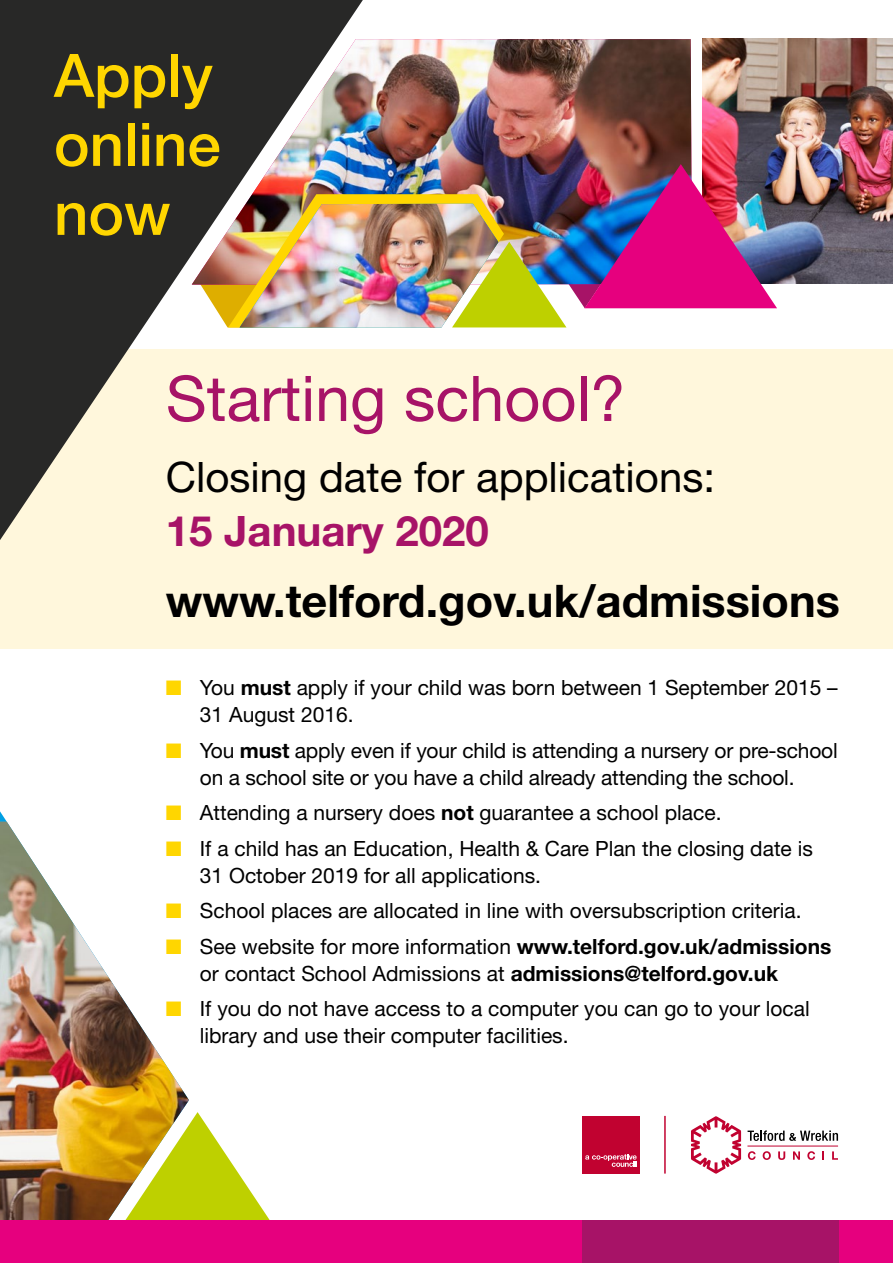
<style>
.page{position:relative;width:893px;height:1263px;background:#fff}
.page>*{position:absolute;margin:0;border:0;box-sizing:border-box;transform-origin:0 0}
.t1{font:63px "Helvetica Neue LT Std";color:#a71367}
.t2{font:500 60px/69px "Helvetica Neue LT Std";color:#ffd600}
.t3{font:700 45px "Helvetica Neue LT Std";color:#000}
.t4{font:42px "Helvetica Neue LT Std";color:#000}
.t5{font:700 42px "Helvetica Neue LT Std";color:#a71367}
.t6{font:21px/27px "Helvetica Neue LT Std";color:#000}
.s1{color:#ffd600}
.s2{font-weight:700}
</style>
<div class="page">
<svg style="left:189px;top:1112px;width:81px;height:108px"></svg>
<img style="left:0;top:821px;width:189px;height:399px">
<div style="left:0;top:349px;width:893px;height:299px;background:#fff7dc"></div>
<img style="left:703px;top:38px;width:190px;height:245px">
<svg style="left:0;top:0;width:363px;height:540px;fill:#282827"></svg>
<div style="left:0;top:1220px;width:893px;height:43px;background:#e6007e"></div>
<svg style="left:748px;top:1130px;width:90px;height:11px"></svg>
<svg style="left:691px;top:1116px;width:50px;height:58px"></svg>
<hr style="left:747px;top:1146px;width:91px;height:1px;background:#c10230">
<svg style="left:748px;top:1151px;width:8px;height:9px"></svg>
<svg style="left:763px;top:1151px;width:8px;height:9px"></svg>
<svg style="left:778px;top:1151px;width:7px;height:9px"></svg>
<svg style="left:793px;top:1151px;width:7px;height:9px"></svg>
<svg style="left:807px;top:1151px;width:8px;height:9px"></svg>
<svg style="left:822px;top:1151px;width:2px;height:9px"></svg>
<svg style="left:832px;top:1151px;width:6px;height:9px"></svg>
<hr style="left:664px;top:1116px;width:2px;height:57px;background:#c10230">
<div style="left:582px;top:1116px;width:57px;height:57px;background:#c10230"></div>
<svg style="left:585px;top:1154px;width:52px;height:13px"></svg>
<div style="left:582px;top:1220px;width:257px;height:43px;background:#a71367"></div>
<img style="left:192px;top:39px;width:500px;height:246px">
<img style="left:200px;top:164px;width:577px;height:164px">
<h2 class="t2" style="left:54px;top:40px;width:168px">Apply online now</h2>
<h1 class="t1" style="left:166px;top:361px;width:461px">Starting school?</h1>
<h3 class="t4" style="left:166px;top:452px;width:551px">Closing date for applications:</h3>
<h3 class="t5" style="left:166px;top:505px;width:324px">15 January 2020</h3>
<h3 class="t3" style="left:166px;top:573px;width:676px">www.telford.gov.uk/admissions</h3>
<p class="t6" style="left:200px;top:674px;width:639px;text-indent:-34px"><span class="s1">■</span> You <span class="s2">must</span> apply if your child was born between 1 September 2015 –<br>31 August 2016.</p>
<p class="t6" style="left:166px;top:736px;width:673px;text-align:center"><span class="s1">■</span> You <span class="s2">must</span> apply even if your child is attending a nursery or pre-school on a school site or you have a child already attending the school.</p>
<p class="t6" style="left:166px;top:799px;width:557px"><span class="s1">■</span> Attending a nursery does <span class="s2">not</span> guarantee a school place.</p>
<p class="t6" style="left:200px;top:834px;width:615px;text-indent:-34px"><span class="s1">■</span> If a child has an Education, Health &amp; Care Plan the closing date is<br>31 October 2019 for all applications.</p>
<p class="t6" style="left:166px;top:897px;width:637px"><span class="s1">■</span> School places are allocated in line with oversubscription criteria.</p>
<p class="t6" style="left:200px;top:932px;width:633px;text-indent:-34px"><span class="s1">■</span> See website for more information <span class="s2">www.telford.gov.uk/admissions </span>or contact School Admissions at <span class="s2">admissions@telford.gov.uk</span></p>
<p class="t6" style="left:200px;top:995px;width:611px;text-indent:-34px"><span class="s1">■</span> If you do not have access to a computer you can go to your local library and use their computer facilities.</p>
</div>
